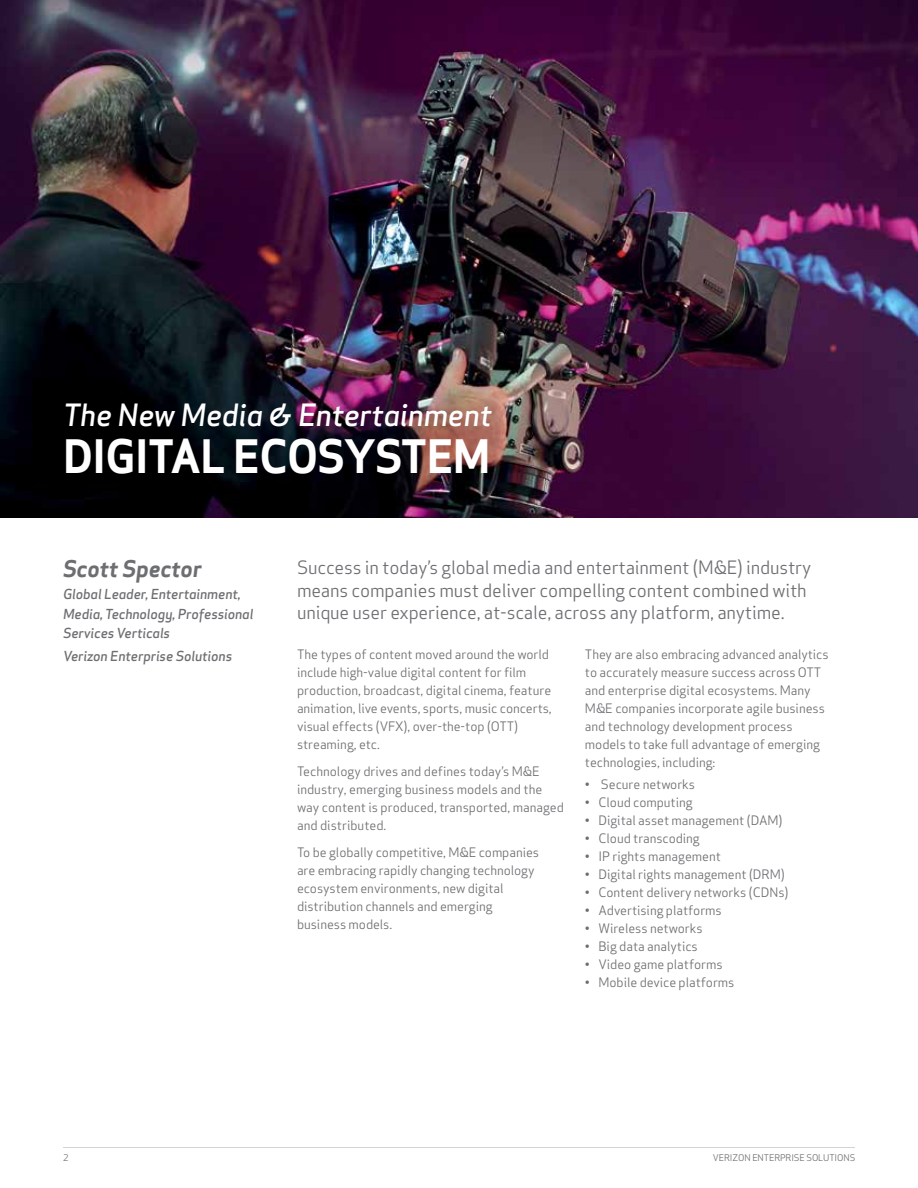
<style>
.page{position:relative;width:918px;height:1188px;background:#fff}
.page>*{position:absolute;margin:0;border:0;box-sizing:border-box;transform-origin:0 0}
.t1{font:700 45px "Verizon Apex";letter-spacing:-.01em;color:#fff}
.t2{font:italic 500 30px "Verizon Apex";letter-spacing:-.01em;color:#fff}
.t3{font:italic 700 22.5px "Verizon Apex";letter-spacing:-.01em;color:#6d6e71}
.t4{font:18px/22.5px "Verizon Apex";letter-spacing:-.01em;color:#6d6e71}
.t5{font:italic 500 13.5px/19.5px "Verizon Apex";letter-spacing:-.01em;color:#6d6e71}
.t6{font:12.75px/18px "Verizon Apex";letter-spacing:-.005em;color:#6d6e71}
.t7{font:9px "Verizon Apex";letter-spacing:-.01em;color:#6d6e71}
</style>
<div class="page">
<img style="left:0;top:0;width:918px;height:518px">
<hr style="left:63px;top:1147px;width:792px;height:1px;background:#d1d3d4">
<h2 class="t2" style="left:63px;top:389px;width:430px">The New Media &amp; Entertainment</h2>
<h1 class="t1" style="left:63px;top:428px;width:429px">DIGITAL ECOSYSTEM</h1>
<h3 class="t3" style="left:63px;top:554px;width:141px">Scott Spector</h3>
<p class="t5" style="left:63px;top:583px;width:192px">Global Leader, Entertainment,<br>Media, Technology, Professional<br>Services Verticals</p>
<p class="t5" style="left:63px;top:644px;width:171px">Verizon Enterprise Solutions</p>
<h3 class="t4" style="left:297px;top:554px;width:516px">Success in today’s global media and entertainment (M&amp;E) industry means companies must deliver compelling content combined with unique user experience, at-scale, across any platform, anytime.</h3>
<p class="t6" style="left:297px;top:644px;width:256px">The types of content moved around the world include high-value digital content for film production, broadcast, digital cinema, feature animation, live events, sports, music concerts, visual effects (VFX), over-the-top (OTT) streaming, etc.</p>
<p class="t6" style="left:297px;top:761px;width:269px">Technology drives and defines today’s M&amp;E industry, emerging business models and the way content is produced, transported, managed and distributed.</p>
<p class="t6" style="left:297px;top:842px;width:244px">To be globally competitive, M&amp;E companies are embracing rapidly changing technology ecosystem environments, new digital distribution channels and emerging business models.</p>
<p class="t6" style="left:585px;top:644px;width:245px">They are also embracing advanced analytics to accurately measure success across OTT and enterprise digital ecosystems. Many M&amp;E companies incorporate agile business and technology development process models to take full advantage of emerging technologies, including:</p>
<p class="t6" style="left:585px;top:774px;width:112px">• Secure networks</p>
<p class="t6" style="left:585px;top:792px;width:109px">• Cloud computing</p>
<p class="t6" style="left:585px;top:810px;width:199px">• Digital asset management (DAM)</p>
<p class="t6" style="left:585px;top:828px;width:116px">• Cloud transcoding</p>
<p class="t6" style="left:585px;top:846px;width:137px">• IP rights management</p>
<p class="t6" style="left:585px;top:864px;width:201px">• Digital rights management (DRM)</p>
<p class="t6" style="left:585px;top:882px;width:205px">• Content delivery networks (CDNs)</p>
<p class="t6" style="left:585px;top:900px;width:138px">• Advertising platforms</p>
<p class="t6" style="left:585px;top:918px;width:119px">• Wireless networks</p>
<p class="t6" style="left:585px;top:936px;width:114px">• Big data analytics</p>
<p class="t6" style="left:585px;top:954px;width:139px">• Video game platforms</p>
<p class="t6" style="left:585px;top:972px;width:151px">• Mobile device platforms</p>
<p class="t7" style="left:63px;top:1150px;width:7px">2</p>
<p class="t7" style="left:713px;top:1150px;width:144px">VERIZON ENTERPRISE SOLUTIONS</p>
</div>
